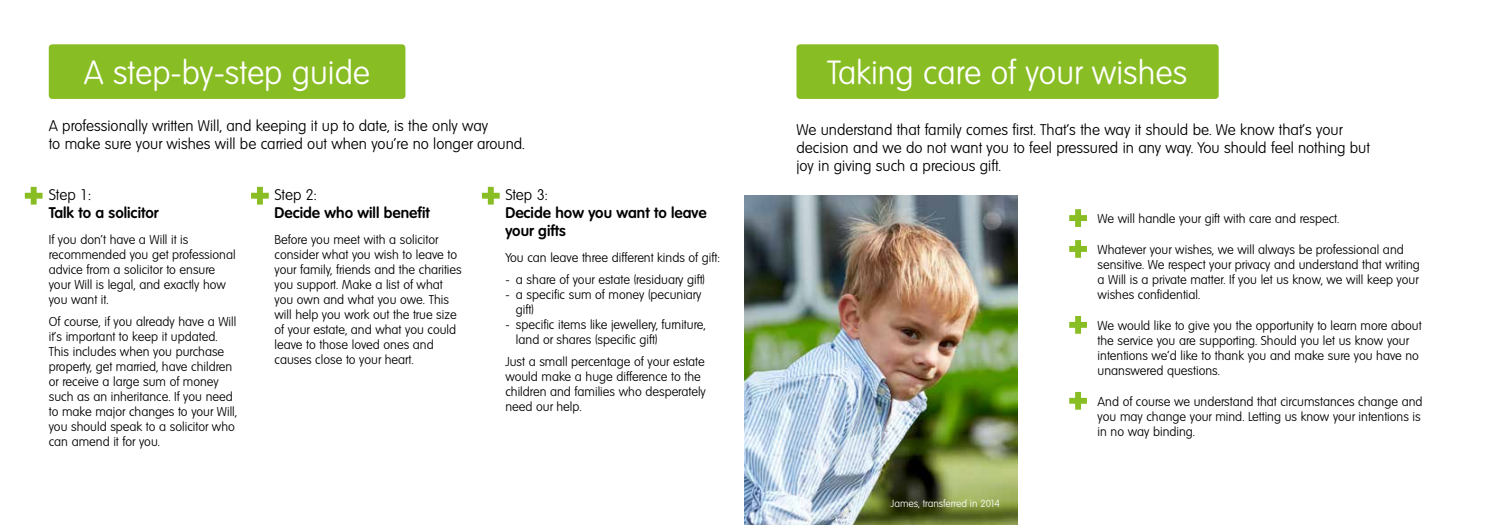
<style>
.page{position:relative;width:1489px;height:525px;background:#fff}
.page>*{position:absolute;margin:0;border:0;box-sizing:border-box;transform-origin:0 0}
.t1{font:300 32.5px "Volkswagen Serial";color:#fff}
.t2{font:300 15px/18px "Volkswagen Serial";color:#000}
.t3{font:700 15px/18px "Volkswagen Serial";color:#000}
.t4{font:300 12.5px/15px "Volkswagen Serial";color:#000}
.t5{font:300 10px "Volkswagen Serial";color:#fff}
</style>
<div class="page">
<svg style="left:482px;top:187px;width:17px;height:17px"></svg>
<svg style="left:251px;top:187px;width:18px;height:17px"></svg>
<svg style="left:25px;top:187px;width:18px;height:17px"></svg>
<div style="left:49px;top:44px;width:356px;height:55px;background:#89bd24;border-radius:4px"></div>
<svg style="left:1069px;top:209px;width:17px;height:18px"></svg>
<svg style="left:1069px;top:240px;width:17px;height:18px"></svg>
<svg style="left:1069px;top:316px;width:17px;height:17px"></svg>
<svg style="left:1069px;top:392px;width:17px;height:17px"></svg>
<div style="left:796px;top:44px;width:422px;height:55px;background:#89bd24;border-radius:4px"></div>
<img style="left:744px;top:195px;width:273px;height:329px">
<h1 class="t1" style="left:84px;top:54px;width:288px">A step-by-step guide</h1>
<p class="t2" style="left:49px;top:117px;width:477px">A professionally written Will, and keeping it up to date, is the only way<br>to make sure your wishes will be carried out when you’re no longer around.</p>
<p class="t2" style="left:49px;top:186px;width:44px">Step 1:</p>
<p class="t3" style="left:49px;top:204px;width:111px">Talk to a solicitor</p>
<p class="t4" style="left:49px;top:232px;width:188px">If you don’t have a Will it is recommended you get professional advice from a solicitor to ensure your Will is legal, and exactly how you want it.</p>
<p class="t4" style="left:49px;top:314px;width:190px">Of course, if you already have a Will it’s important to keep it updated.<br>This includes when you purchase property, get married, have children or receive a large sum of money such as an inheritance. If you need to make major changes to your Will, you should speak to a solicitor who can amend it for you.</p>
<p class="t2" style="left:274px;top:186px;width:44px">Step 2:</p>
<p class="t3" style="left:274px;top:204px;width:157px">Decide who will benefit</p>
<p class="t4" style="left:274px;top:232px;width:189px">Before you meet with a solicitor consider what you wish to leave to your family, friends and the charities you support. Make a list of what you own and what you owe. This will help you work out the true size of your estate, and what you could leave to those loved ones and causes close to your heart.</p>
<p class="t2" style="left:505px;top:186px;width:44px">Step 3:</p>
<p class="t3" style="left:505px;top:204px;width:203px">Decide how you want to leave your gifts</p>
<p class="t4" style="left:505px;top:250px;width:216px">You can leave three different kinds of gift:</p>
<p class="t4" style="left:505px;top:272px;width:201px">- a share of your estate (residuary gift)</p>
<p class="t4" style="left:516px;top:287px;width:187px;text-indent:-11px">- a specific sum of money (pecuniary gift)</p>
<p class="t4" style="left:516px;top:317px;width:191px;text-indent:-11px">- specific items like jewellery, furniture, land or shares (specific gift)</p>
<p class="t4" style="left:505px;top:354px;width:202px">Just a small percentage of your estate would make a huge difference to the children and families who desperately need our help.</p>
<h1 class="t1" style="left:827px;top:54px;width:361px">Taking care of your wishes</h1>
<p class="t2" style="left:796px;top:121px;width:575px">We understand that family comes first. That’s the way it should be. We know that’s your decision and we do not want you to feel pressured in any way. You should feel nothing but joy in giving such a precious gift.</p>
<p class="t5" style="left:890px;top:497px;width:110px">James, transferred in 2014</p>
<p class="t4" style="left:1097px;top:211px;width:243px">We will handle your gift with care and respect.</p>
<p class="t4" style="left:1097px;top:242px;width:324px">Whatever your wishes, we will always be professional and sensitive. We respect your privacy and understand that writing a Will is a private matter. If you let us know, we will keep your wishes confidential.</p>
<p class="t4" style="left:1097px;top:318px;width:325px">We would like to give you the opportunity to learn more about the service you are supporting. Should you let us know your intentions we’d like to thank you and make sure you have no unanswered questions.</p>
<p class="t4" style="left:1097px;top:394px;width:326px">And of course we understand that circumstances change and you may change your mind. Letting us know your intentions is in no way binding.</p>
</div>
